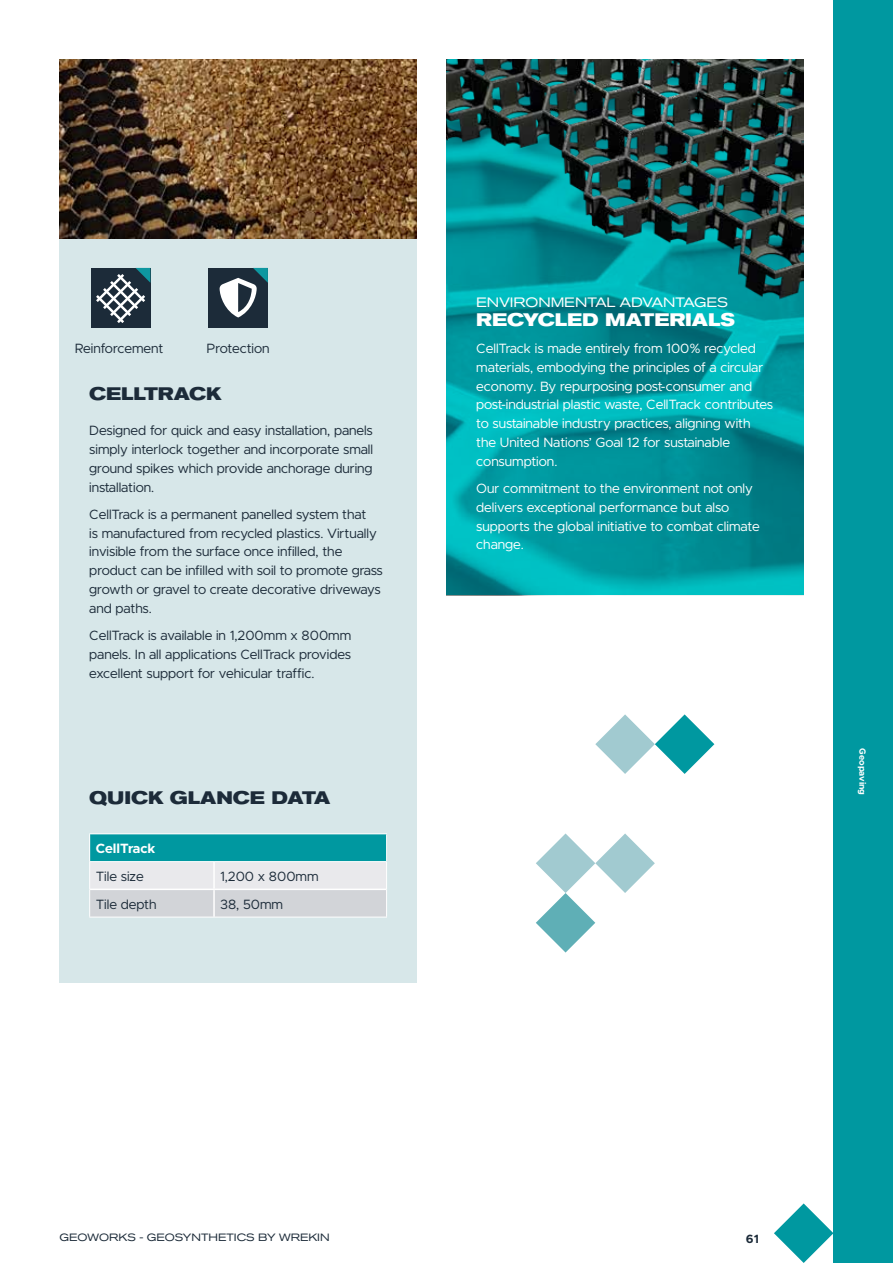
<style>
.page{position:relative;width:893px;height:1263px;background:#fff}
.page>*{position:absolute;margin:0;border:0;box-sizing:border-box;transform-origin:0 0}
.t1{font:700 expanded 18px "Akzidenz Grotesk BQ";color:#1c2b39}
.t2{font:700 expanded 18px "Akzidenz Grotesk BQ";color:#fff}
.t3{font:13.5px/18.8px "Metropolis";color:#1c2b39;text-align:justify}
.t4{font:13.5px/18.8px "Metropolis";color:#fff}
.t5{font:expanded 13.5px "Akzidenz Grotesk BQ";color:#fff}
.t6{font:700 13.5px "Metropolis";color:#fff}
.t7{font:700 12px "Metropolis";color:#1c2b39}
.t8{font:expanded 10.5px "Akzidenz Grotesk BQ";color:#1c2b39}
.t9{font:700 9px "Metropolis";color:#fff}
</style>
<div class="page">
<div style="left:833px;top:0;width:60px;height:1263px;background:#0098a0"></div>
<svg style="left:536px;top:833px;width:119px;height:119px"></svg>
<svg style="left:595px;top:714px;width:119px;height:60px"></svg>
<div style="left:60px;top:238px;width:357px;height:744px;background:#d7e7e9"></div>
<img style="left:60px;top:60px;width:357px;height:178px">
<hr style="left:89px;top:833px;width:125px;height:1px;background:#fff">
<hr style="left:214px;top:833px;width:173px;height:1px;background:#fff">
<svg style="left:89px;top:834px;width:298px;height:83px;background:#95c8cd"></svg>
<hr style="left:89px;top:917px;width:125px;height:1px;background:#fff">
<hr style="left:214px;top:917px;width:173px;height:1px;background:#fff">
<hr style="left:213px;top:862px;width:2px;height:26px;background:#fff">
<hr style="left:213px;top:890px;width:2px;height:27px;background:#fff">
<hr style="left:90px;top:888px;width:124px;height:2px;background:#fff">
<hr style="left:214px;top:888px;width:172px;height:2px;background:#fff">
<div style="left:91px;top:268px;width:59px;height:59px;background:#1c2b39"></div>
<svg style="left:96px;top:268px;width:54px;height:55px"></svg>
<div style="left:208px;top:268px;width:60px;height:59px;background:#1c2b39"></div>
<svg style="left:220px;top:268px;width:48px;height:49px"></svg>
<img style="left:446px;top:303px;width:358px;height:292px">
<img style="left:446px;top:60px;width:358px;height:243px">
<svg style="left:774px;top:1203px;width:59px;height:60px"></svg>
<p class="t3" style="left:75px;top:339px;width:90px">Reinforcement</p>
<p class="t3" style="left:207px;top:339px;width:65px">Protection</p>
<h1 class="t1" style="left:89px;top:383px;width:133px">CELLTRACK</h1>
<p class="t3" style="left:89px;top:421px;width:285px">Designed for quick and easy installation, panels simply interlock together and incorporate small ground spikes which provide anchorage during installation.</p>
<p class="t3" style="left:89px;top:505px;width:295px;text-align:left">CellTrack is a permanent panelled system that<br>is manufactured from recycled plastics. Virtually invisible from the surface once infilled, the product can be infilled with soil to promote grass growth or gravel to create decorative driveways and paths.</p>
<p class="t3" style="left:89px;top:626px;width:263px">CellTrack is available in 1,200mm x 800mm panels. In all applications CellTrack provides excellent support for vehicular traffic.</p>
<h1 class="t1" style="left:89px;top:787px;width:243px">QUICK GLANCE DATA</h1>
<p class="t6" style="left:96px;top:840px;width:61px">CellTrack</p>
<p class="t3" style="left:96px;top:867px;width:50px">Tile size</p>
<p class="t3" style="left:220px;top:867px;width:100px">1,200 x 800mm</p>
<p class="t3" style="left:96px;top:894px;width:62px">Tile depth</p>
<p class="t3" style="left:220px;top:894px;width:65px">38, 50mm</p>
<p class="t5" style="left:476px;top:295px;width:253px">ENVIRONMENTAL ADVANTAGES</p>
<h1 class="t2" style="left:476px;top:309px;width:260px">RECYCLED MATERIALS</h1>
<p class="t4" style="left:476px;top:339px;width:298px">CellTrack is made entirely from 100% recycled materials, embodying the principles of a circular economy. By repurposing post-consumer and post-industrial plastic waste, CellTrack contributes to sustainable industry practices, aligning with the United Nations’ Goal 12 for sustainable consumption.</p>
<p class="t4" style="left:476px;top:479px;width:285px">Our commitment to the environment not only delivers exceptional performance but also supports the global initiative to combat climate change.</p>
<p class="t9" style="left:868px;top:748px;width:48px;rotate:90deg">Geopaving</p>
<p class="t8" style="left:60px;top:1231px;width:272px">GEOWORKS - GEOSYNTHETICS BY WREKIN</p>
<p class="t7" style="left:746px;top:1231px;width:15px">61</p>
</div>
